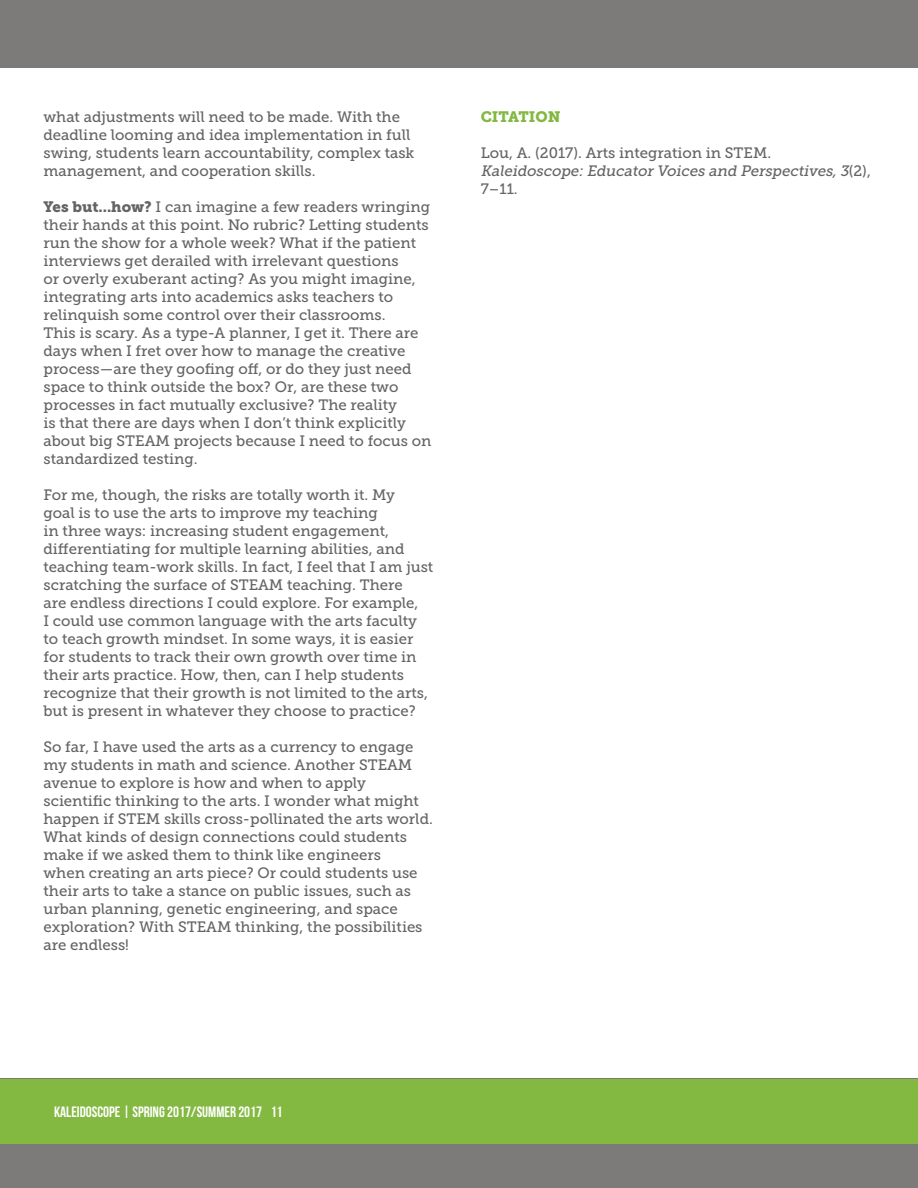
<style>
.page{position:relative;width:918px;height:1188px;background:#fff}
.page>*{position:absolute;margin:0;border:0;box-sizing:border-box;transform-origin:0 0}
.t1{font:15px/18px "Museo Slab 500";color:#636466}
.t2{font:15px "Bebas Neue";color:#fff}
.t3{font:15px "Museo Slab 900";color:#83b841}
.s1{font-family:"Museo Slab 900"}
.s2{font-style:italic}
</style>
<div class="page">
<div style="left:0;top:0;width:918px;height:68px;background:#7c7b7a"></div>
<div style="left:0;top:1078px;width:918px;height:110px;background:#7c7b7a"></div>
<div style="left:0;top:1079px;width:918px;height:65px;background:#83b841"></div>
<hr style="left:917px;top:1078px;width:1px;height:110px;background:#7c7b7a">
<p class="t1" style="left:44px;top:108px;width:372px">what adjustments will need to be made. With the deadline looming and idea implementation in full swing, students learn accountability, complex task management, and cooperation skills.</p>
<p class="t1" style="left:44px;top:198px;width:390px"><span class="s1">Yes but...how?</span> I can imagine a few readers wringing their hands at this point. No rubric? Letting students run the show for a whole week? What if the patient interviews get derailed with irrelevant questions<br>or overly exuberant acting? As you might imagine, integrating arts into academics asks teachers to relinquish some control over their classrooms.<br>This is scary. As a type-A planner, I get it. There are days when I fret over how to manage the creative process—are they goofing off, or do they just need space to think outside the box? Or, are these two processes in fact mutually exclusive? The reality<br>is that there are days when I don’t think explicitly about big STEAM projects because I need to focus on standardized testing.</p>
<p class="t1" style="left:44px;top:486px;width:391px">For me, though, the risks are totally worth it. My<br>goal is to use the arts to improve my teaching<br>in three ways: increasing student engagement, differentiating for multiple learning abilities, and teaching team-work skills. In fact, I feel that I am just scratching the surface of STEAM teaching. There<br>are endless directions I could explore. For example,<br>I could use common language with the arts faculty to teach growth mindset. In some ways, it is easier for students to track their own growth over time in their arts practice. How, then, can I help students recognize that their growth is not limited to the arts, but is present in whatever they choose to practice?</p>
<p class="t1" style="left:44px;top:738px;width:391px">So far, I have used the arts as a currency to engage my students in math and science. Another STEAM avenue to explore is how and when to apply scientific thinking to the arts. I wonder what might happen if STEM skills cross-pollinated the arts world.<br>What kinds of design connections could students make if we asked them to think like engineers<br>when creating an arts piece? Or could students use their arts to take a stance on public issues, such as urban planning, genetic engineering, and space exploration? With STEAM thinking, the possibilities are endless!</p>
<p class="t3" style="left:481px;top:108px;width:81px">CITATION</p>
<p class="t1" style="left:481px;top:144px;width:392px">Lou, A. (2017). Arts integration in STEM.<br><span class="s2">Kaleidoscope:Educator Voices and Perspectives,3</span>( 2 ) ,<br>7–11.</p>
<p class="t2" style="left:54px;top:1104px;width:230px">KALEIDOSCOPE | SPRING 2017/SUMMER 2017 11</p>
</div>
